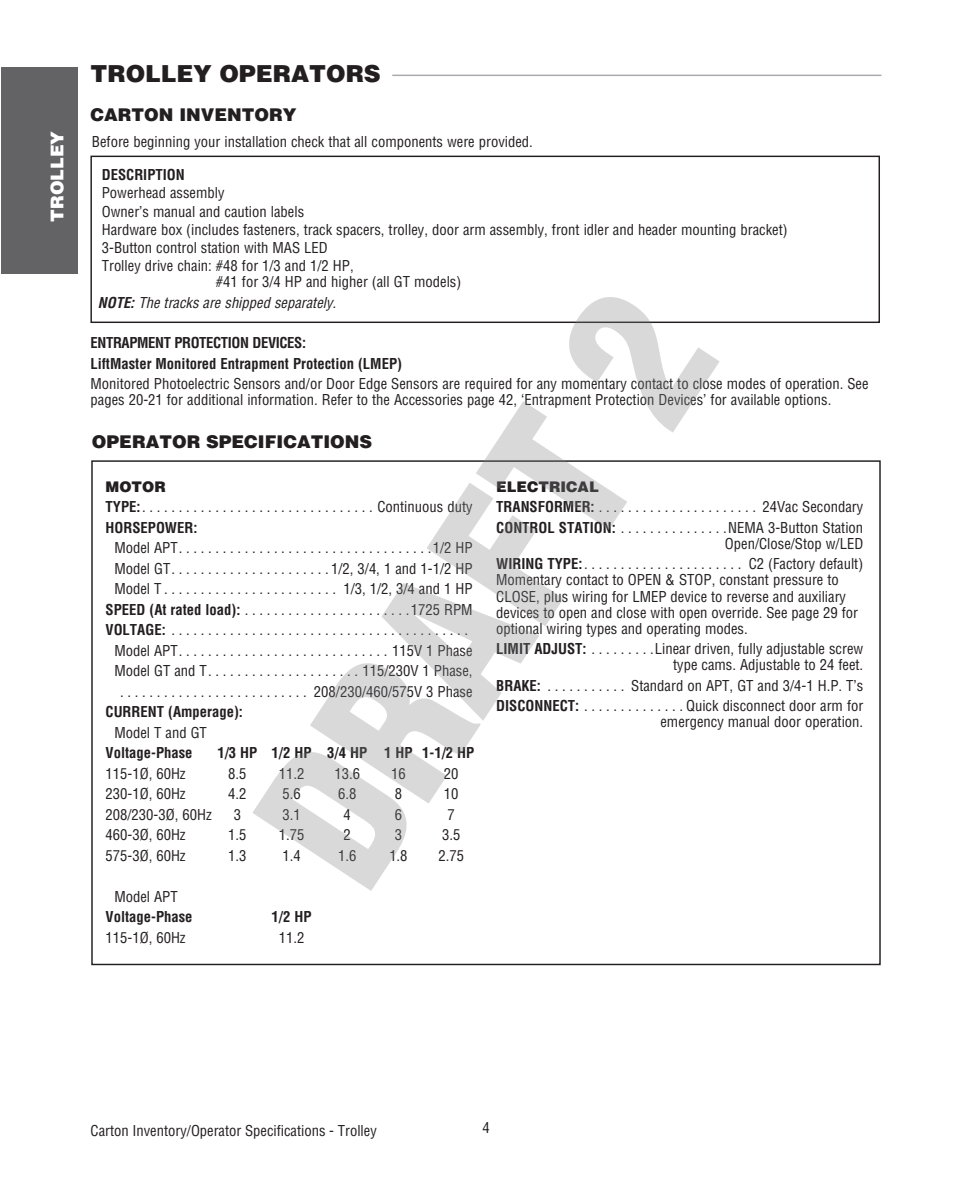
<style>
.page{position:relative;width:972px;height:1188px;background:#fff}
.page>*{position:absolute;margin:0;border:0;box-sizing:border-box;transform-origin:0 0}
.t1{font:900 23.4px "Helvetica LT Std";color:#231f20}
.t2{font:900 17.55px "Helvetica LT Std";color:#231f20}
.t3{font:900 17.55px "Helvetica LT Std";color:#fff}
.t4{font:condensed 14.7px/20.5px "Helvetica";color:#231f20}
.t5{font:700 condensed 14.7px/20.5px "Helvetica";color:#231f20}
.s1{font-weight:700;font-style:italic}
.s2{font-style:italic}
.s3{font-weight:900;font-stretch:normal}
.s4{font-weight:700}
</style>
<div class="page">
<div style="left:1px;top:67px;width:76px;height:207px;background:#636366"></div>
<div style="left:90px;top:156px;width:790px;height:167px;border:1px solid #231f20"></div>
<hr style="left:392px;top:75px;width:489px;height:1px;background:#a8a9ad">
<svg style="left:252px;top:297px;width:468px;height:594px"></svg>
<p class="t3" style="left:51px;top:222px;width:92px;rotate:-90deg">TROLLEY</p>
<h1 class="t1" style="left:91px;top:66px;width:292px">TROLLEY OPERATORS</h1>
<p class="t2" style="left:91px;top:108px;width:208px">CARTON INVENTORY</p>
<p class="t4" style="left:92px;top:133px;width:442px">Before beginning your installation check that all components were provided.</p>
<p class="t5" style="left:102px;top:166px;width:85px">DESCRIPTION</p>
<p class="t4" style="left:102px;top:185px;width:687px;line-height:18.1px">Powerhead assembly<br>Owner’s manual and caution labels<br>Hardware box (includes fasteners, track spacers, trolley, door arm assembly, front idler and header mounting bracket)<br>3-Button control station with MAS LED<br>Trolley drive chain: #48 for 1/3 and 1/2 HP,</p>
<p class="t4" style="left:98px;top:273px;width:365px;line-height:21px;text-indent:118px">#41 for 3/4 HP and higher (all GT models)<br><span class="s1">NOTE:</span> <span class="s2">The tracks are shipped separately.</span></p>
<p class="t5" style="left:91px;top:334px;width:313px">ENTRAPMENT PROTECTION DEVICES:<br>LiftMaster Monitored Entrapment Protection (LMEP)</p>
<p class="t4" style="left:91px;top:377px;width:780px;line-height:16px">Monitored Photoelectric Sensors and/or Door Edge Sensors are required for any momentary contact to close modes of operation. See pages 20-21 for additional information. Refer to the Accessories page 42, ‘Entrapment Protection Devices’ for available options.</p>
<p class="t2" style="left:92px;top:435px;width:282px">OPERATOR SPECIFICATIONS</p>
<p class="t4" style="left:106px;top:477px;width:369px"><span class="s3">MOTOR<br></span><span class="s4">TYPE:</span> . . . . . . . . . . . . . . . . . . . . . . . . . . . . . . . . Continuous duty<br><span class="s4">HORSEPOWER:</span></p>
<p class="t4" style="left:114px;top:539px;width:360px">Model APT . . . . . . . . . . . . . . . . . . . . . . . . . . . . . . . . . . .1/2 HP</p>
<p class="t4" style="left:114px;top:559px;width:360px">Model GT . . . . . . . . . . . . . . . . . . . . . . 1/2, 3/4, 1 and 1-1/2 HP</p>
<p class="t4" style="left:114px;top:580px;width:360px">Model T . . . . . . . . . . . . . . . . . . . . . . . . 1/3, 1/2, 3/4 and 1 HP</p>
<p class="t4" style="left:106px;top:600px;width:369px"><span class="s4">SPEED (At rated load):</span> . . . . . . . . . . . . . . . . . . . . . . .1725 RPM</p>
<p class="t4" style="left:106px;top:621px;width:364px"><span class="s4">VOLTAGE:</span> . . . . . . . . . . . . . . . . . . . . . . . . . . . . . . . . . . . . . . . . .</p>
<p class="t4" style="left:114px;top:641px;width:360px">Model APT . . . . . . . . . . . . . . . . . . . . . . . . . . . . . 115V 1 Phase</p>
<p class="t4" style="left:114px;top:662px;width:360px">Model GT and T . . . . . . . . . . . . . . . . . . . . . 115/230V 1 Phase,</p>
<p class="t4" style="left:120px;top:682px;width:354px">. . . . . . . . . . . . . . . . . . . . . . . . . . 208/230/460/575V 3 Phase</p>
<p class="t5" style="left:106px;top:703px;width:139px">CURRENT (Amperage):</p>
<p class="t4" style="left:114px;top:723px;width:94px">Model T and GT</p>
<p class="t5" style="left:106px;top:744px;width:89px">Voltage-Phase</p>
<p class="t5" style="left:217px;top:744px;width:258px">1/3 HP 1/2 HP 3/4 HP 1 HP 1-1/2 HP</p>
<p class="t4" style="left:106px;top:764px;width:82px">115-1Ø, 60Hz</p>
<p class="t4" style="left:228px;top:764px;width:20px">8.5</p>
<p class="t4" style="left:279px;top:764px;width:27px">11.2</p>
<p class="t4" style="left:334px;top:764px;width:27px">13.6</p>
<p class="t4" style="left:391px;top:764px;width:16px">16</p>
<p class="t4" style="left:444px;top:764px;width:16px">20</p>
<p class="t4" style="left:106px;top:785px;width:82px">230-1Ø, 60Hz</p>
<p class="t4" style="left:228px;top:785px;width:20px">4.2</p>
<p class="t4" style="left:282px;top:785px;width:20px">5.6</p>
<p class="t4" style="left:338px;top:785px;width:20px">6.8</p>
<p class="t4" style="left:395px;top:785px;width:9px">8</p>
<p class="t4" style="left:444px;top:785px;width:16px">10</p>
<p class="t4" style="left:106px;top:805px;width:108px">208/230-3Ø, 60Hz</p>
<p class="t4" style="left:234px;top:805px;width:9px">3</p>
<p class="t4" style="left:282px;top:805px;width:20px">3.1</p>
<p class="t4" style="left:344px;top:805px;width:9px">4</p>
<p class="t4" style="left:395px;top:805px;width:9px">6</p>
<p class="t4" style="left:448px;top:805px;width:9px">7</p>
<p class="t4" style="left:106px;top:826px;width:82px">460-3Ø, 60Hz</p>
<p class="t4" style="left:228px;top:826px;width:20px">1.5</p>
<p class="t4" style="left:279px;top:826px;width:27px">1.75</p>
<p class="t4" style="left:344px;top:826px;width:9px">2</p>
<p class="t4" style="left:395px;top:826px;width:9px">3</p>
<p class="t4" style="left:442px;top:826px;width:20px">3.5</p>
<p class="t4" style="left:106px;top:846px;width:82px">575-3Ø, 60Hz</p>
<p class="t4" style="left:228px;top:846px;width:20px">1.3</p>
<p class="t4" style="left:282px;top:846px;width:20px">1.4</p>
<p class="t4" style="left:338px;top:846px;width:20px">1.6</p>
<p class="t4" style="left:389px;top:846px;width:20px">1.8</p>
<p class="t4" style="left:438px;top:846px;width:27px">2.75</p>
<p class="t4" style="left:114px;top:887px;width:65px">Model APT</p>
<p class="t5" style="left:106px;top:908px;width:89px">Voltage-Phase</p>
<p class="t5" style="left:272px;top:908px;width:41px">1/2 HP</p>
<p class="t4" style="left:106px;top:928px;width:82px">115-1Ø, 60Hz</p>
<p class="t4" style="left:279px;top:928px;width:27px">11.2</p>
<p class="t4" style="left:496px;top:477px;width:369px"><span class="s3">ELECTRICAL<br></span><span class="s4">TRANSFORMER:</span> . . . . . . . . . . . . . . . . . . . . . . 24Vac Secondary<br><span class="s4">CONTROL STATION:</span> . . . . . . . . . . . . . . .NEMA 3-Button Station</p>
<p class="t4" style="left:496px;top:534px;width:369px;text-align:right">Open/Close/Stop w/LED<br><span class="s4">WIRING TYPE:</span> . . . . . . . . . . . . . . . . . . . . . . C2 (Factory default)</p>
<p class="t4" style="left:496px;top:573px;width:363px;line-height:16px">Momentary contact to OPEN &amp; STOP, constant pressure to CLOSE, plus wiring for LMEP device to reverse and auxiliary devices to open and close with open override. See page 29 for optional wiring types and operating modes.</p>
<p class="t4" style="left:496px;top:642px;width:369px;line-height:16px;text-align:right"><span class="s4">LIMIT ADJUST:</span> . . . . . . . . .Linear driven, fully adjustable screw type cams. Adjustable to 24 feet.</p>
<p class="t4" style="left:496px;top:676px;width:369px"><span class="s4">BRAKE:</span> . . . . . . . . . . . Standard on APT, GT and 3/4-1 H.P. T’s<br><span class="s4">DISCONNECT:</span> . . . . . . . . . . . . . . Quick disconnect door arm for</p>
<p class="t4" style="left:660px;top:713px;width:204px">emergency manual door operation.</p>
<p class="t4" style="left:91px;top:1122px;width:288px">Carton Inventory/Operator Specifications - Trolley</p>
<p class="t4" style="left:483px;top:1119px;width:9px">4</p>
</div>
